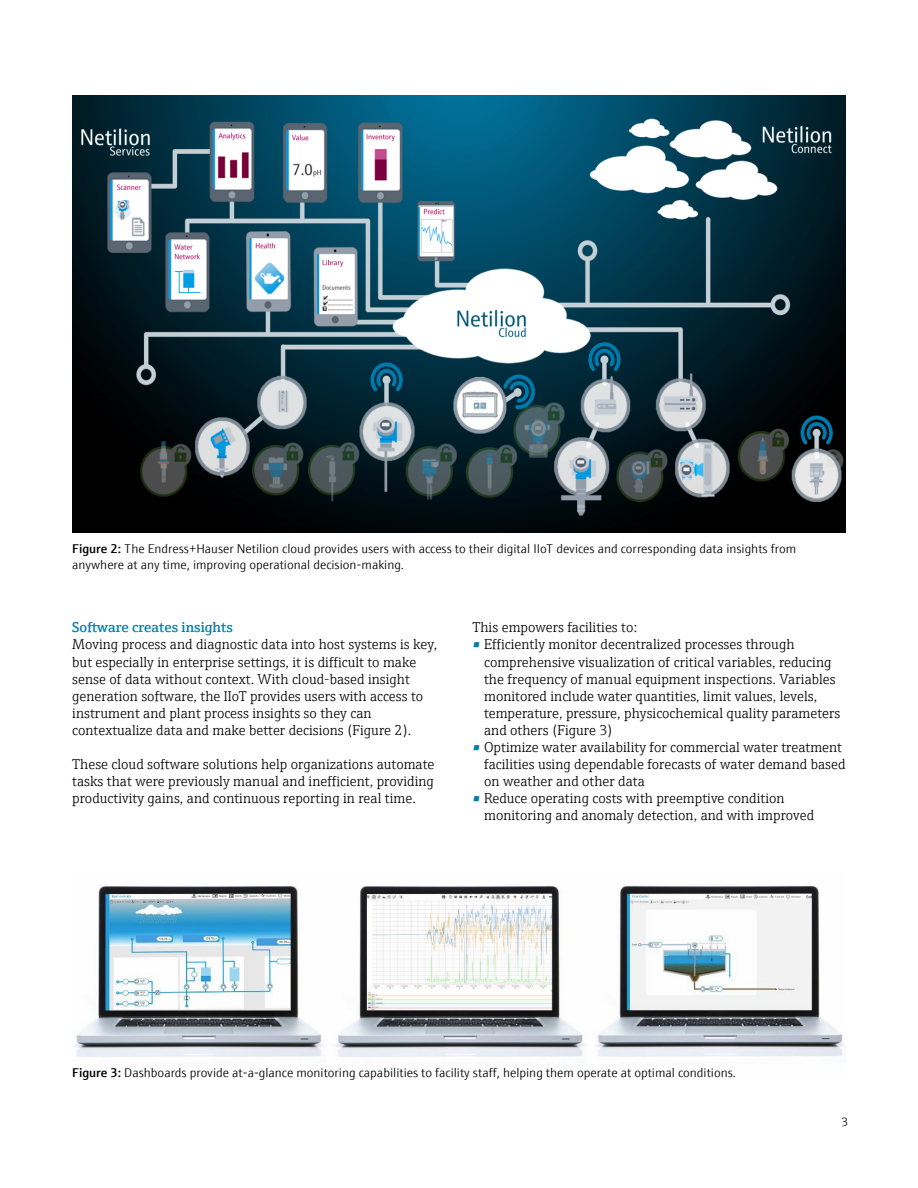
<style>
.page{position:relative;width:918px;height:1188px;background:#fff}
.page>*{position:absolute;margin:0;border:0;box-sizing:border-box;transform-origin:0 0}
.t1{font:300 14.25px/17.1px "E+H Serif";color:#000}
.t2{font:600 14.25px "E+H Serif";color:#0081ad}
.t3{font:300 12.75px/15.3px "E+H Sans";color:#000}
.t4{font:300 12px "E+H Serif";color:#000}
.s1{font-weight:600}
.s2{color:#0081ad}
</style>
<div class="page">
<img style="left:74px;top:885px;width:771px;height:172px">
<img style="left:72px;top:95px;width:774px;height:437px">
<p class="t3" style="left:72px;top:541px;width:725px"><span class="s1">Figure 2:</span> The Endress+Hauser Netilion cloud provides users with access to their digital IIoT devices and corresponding data insights from anywhere at any time, improving operational decision-making.</p>
<p class="t2" style="left:72px;top:617px;width:162px">Software creates insights</p>
<p class="t1" style="left:72px;top:635px;width:367px">Moving process and diagnostic data into host systems is key, but especially in enterprise settings, it is difficult to make sense of data without context. With cloud-based insight generation software, the IIoT provides users with access to instrument and plant process insights so they can contextualize data and make better decisions (Figure 2).</p>
<p class="t1" style="left:72px;top:755px;width:364px;text-align:justify">These cloud software solutions help organizations automate tasks that were previously manual and inefficient, providing productivity gains, and continuous reporting in real time.</p>
<p class="t1" style="left:472px;top:618px;width:166px">This empowers facilities to:</p>
<p class="t1" style="left:484px;top:635px;width:358px;text-indent:-12px"><span class="s2">•</span> Efficiently monitor decentralized processes through comprehensive visualization of critical variables, reducing the frequency of manual equipment inspections. Variables monitored include water quantities, limit values, levels, temperature, pressure, physicochemical quality parameters and others (Figure 3)</p>
<p class="t1" style="left:484px;top:738px;width:363px;text-indent:-12px"><span class="s2">•</span> Optimize water availability for commercial water treatment facilities using dependable forecasts of water demand based on weather and other data</p>
<p class="t1" style="left:484px;top:789px;width:332px;text-indent:-12px"><span class="s2">•</span> Reduce operating costs with preemptive condition monitoring and anomaly detection, and with improved</p>
<p class="t3" style="left:72px;top:1064px;width:665px"><span class="s1">Figure 3:</span> Dashboards provide at-a-glance monitoring capabilities to facility staff, helping them operate at optimal conditions.</p>
<p class="t4" style="left:841px;top:1113px;width:8px">3</p>
</div>
